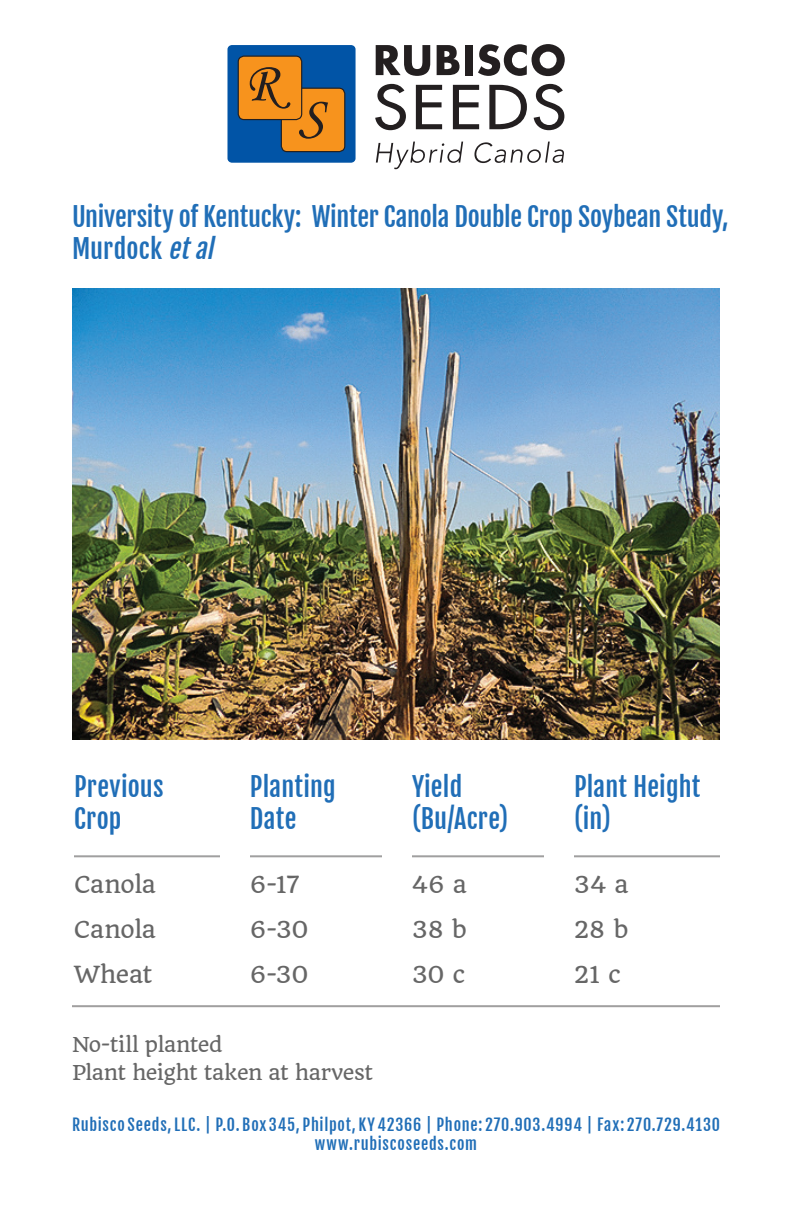
<style>
.page{position:relative;width:792px;height:1224px;background:#fff}
.page>*{position:absolute;margin:0;border:0;box-sizing:border-box;transform-origin:0 0}
.t1{font:26px/32px "Fjalla One";letter-spacing:.005em;color:#206eb7}
.t2{font:23px "Quando";letter-spacing:-.015em;color:#666}
.t3{font:20px/28px "Quando";letter-spacing:-.02em;color:#666}
.t4{font:16px/19.2px "Fjalla One";letter-spacing:.05em;color:#206eb7;text-align:center}
.s1{font-style:italic}
</style>
<div class="page">
<div style="left:227px;top:45px;width:129px;height:118px;background:#0154a6;border-radius:4px"></div>
<div style="left:281px;top:88px;width:64px;height:64px;background:#f7931d;border:1px solid #231f20;border-radius:6px"></div>
<svg style="left:299px;top:102px;width:29px;height:37px"></svg>
<div style="left:238px;top:56px;width:64px;height:64px;background:#f7931d;border:1px solid #231f20;border-radius:6px"></div>
<svg style="left:250px;top:67px;width:40px;height:42px"></svg>
<svg style="left:376px;top:45px;width:54px;height:31px"></svg>
<svg style="left:437px;top:45px;width:23px;height:30px"></svg>
<div style="left:465px;top:45px;width:8px;height:30px;background:#231f20"></div>
<svg style="left:478px;top:44px;width:87px;height:32px"></svg>
<svg style="left:375px;top:84px;width:31px;height:46px"></svg>
<svg style="left:416px;top:85px;width:26px;height:44px"></svg>
<svg style="left:453px;top:85px;width:26px;height:44px"></svg>
<svg style="left:489px;top:85px;width:38px;height:44px"></svg>
<svg style="left:534px;top:84px;width:30px;height:46px"></svg>
<svg style="left:376px;top:142px;width:87px;height:27px"></svg>
<svg style="left:474px;top:142px;width:90px;height:21px"></svg>
<hr style="left:74px;top:855px;width:146px;height:2px;background:#a09f9f">
<hr style="left:250px;top:855px;width:132px;height:2px;background:#a09f9f">
<hr style="left:412px;top:855px;width:132px;height:2px;background:#a09f9f">
<hr style="left:574px;top:855px;width:146px;height:2px;background:#a09f9f">
<hr style="left:72px;top:1005px;width:648px;height:2px;background:#a09f9f">
<img style="left:72px;top:288px;width:648px;height:451px">
<p class="t1" style="left:72px;top:201px;width:658px">University of Kentucky: Winter Canola Double Crop Soybean Study,<br>Murdock <span class="s1">etal</span></p>
<p class="t1" style="left:74px;top:771px;width:91px">Previous<br>Crop</p>
<p class="t1" style="left:250px;top:771px;width:87px">Planting<br>Date</p>
<p class="t1" style="left:412px;top:771px;width:98px">Yield (Bu/Acre)</p>
<p class="t1" style="left:574px;top:771px;width:128px">Plant Height (in)</p>
<p class="t2" style="left:74px;top:871px;width:83px">Canola</p>
<p class="t2" style="left:250px;top:871px;width:52px">6-17</p>
<p class="t2" style="left:412px;top:871px;width:56px">46 a</p>
<p class="t2" style="left:574px;top:871px;width:56px">34 a</p>
<p class="t2" style="left:74px;top:916px;width:83px">Canola</p>
<p class="t2" style="left:250px;top:916px;width:60px">6-30</p>
<p class="t2" style="left:412px;top:916px;width:56px">38 b</p>
<p class="t2" style="left:574px;top:916px;width:56px">28 b</p>
<p class="t2" style="left:74px;top:961px;width:80px">Wheat</p>
<p class="t2" style="left:250px;top:961px;width:60px">6-30</p>
<p class="t2" style="left:412px;top:961px;width:55px">30 c</p>
<p class="t2" style="left:574px;top:961px;width:49px">21 c</p>
<p class="t3" style="left:72px;top:1031px;width:303px">No-till planted<br>Plant height taken at harvest</p>
<p class="t4" style="left:72px;top:1115px;width:649px">Rubisco Seeds, LLC. | P.O. Box 345, Philpot, KY 42366 | Phone: 270.903.4994 | Fax: 270.729.4130 www.rubiscoseeds.com</p>
</div>
